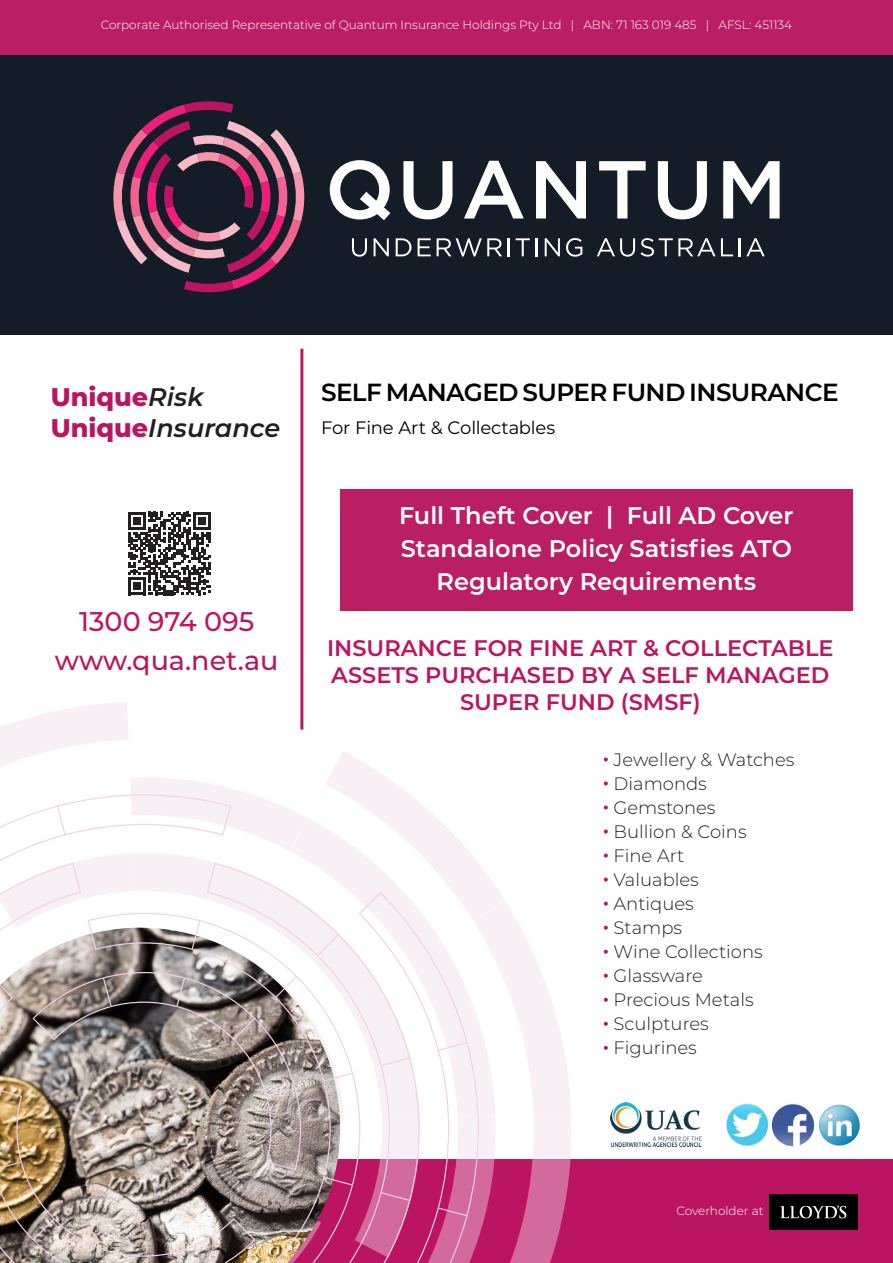
<style>
.page{position:relative;width:893px;height:1263px;background:#fff}
.page>*{position:absolute;margin:0;border:0;box-sizing:border-box;transform-origin:0 0}
.t1{font:500 27px "Montserrat";color:#bb1561}
.t2{font:italic 600 25.5px "Montserrat";color:#231f20}
.t3{font:800 25.5px "Montserrat";color:#bb1561}
.t4{font:600 24.75px "Montserrat";letter-spacing:-.025em;color:#000}
.t5{font:600 24px/33px "Montserrat";color:#fff;text-align:center}
.t6{font:600 22.5px/27px "Montserrat";color:#bb1561;text-align:center}
.t7{font:300 18px "Montserrat";color:#231f20}
.t8{font:18px "Montserrat";letter-spacing:-.01em;color:#000}
.t9{font:300 12px "Montserrat";color:#fff}
.s1{font-weight:600;font-style:italic;color:#231f20}
.s2{font-weight:800;font-style:normal;color:#bb1561}
</style>
<div class="page">
<div style="left:0;top:1160px;width:893px;height:103px;background:#bb1561"></div>
<div style="left:340px;top:489px;width:512px;height:121px;background:#bb1f63"></div>
<div style="left:0;top:54px;width:893px;height:281px;background:#141d27"></div>
<svg style="left:113px;top:101px;width:192px;height:192px"></svg>
<svg style="left:330px;top:160px;width:60px;height:60px"></svg>
<svg style="left:403px;top:161px;width:50px;height:58px"></svg>
<svg style="left:464px;top:161px;width:60px;height:57px"></svg>
<svg style="left:536px;top:161px;width:50px;height:57px"></svg>
<svg style="left:599px;top:161px;width:47px;height:57px"></svg>
<svg style="left:658px;top:161px;width:49px;height:58px"></svg>
<svg style="left:723px;top:161px;width:57px;height:57px"></svg>
<svg style="left:352px;top:238px;width:15px;height:19px"></svg>
<svg style="left:374px;top:238px;width:15px;height:18px"></svg>
<svg style="left:396px;top:238px;width:15px;height:18px"></svg>
<svg style="left:418px;top:238px;width:13px;height:18px"></svg>
<svg style="left:437px;top:238px;width:65px;height:18px"></svg>
<svg style="left:508px;top:238px;width:2px;height:18px"></svg>
<svg style="left:516px;top:238px;width:14px;height:18px"></svg>
<svg style="left:536px;top:238px;width:2px;height:18px"></svg>
<svg style="left:545px;top:238px;width:15px;height:18px"></svg>
<svg style="left:566px;top:238px;width:16px;height:19px"></svg>
<svg style="left:597px;top:238px;width:136px;height:19px"></svg>
<svg style="left:739px;top:238px;width:26px;height:18px"></svg>
<div style="left:0;top:0;width:893px;height:54px;background:#bb1f63"></div>
<svg style="left:604px;top:757px;width:4px;height:4px"></svg>
<svg style="left:604px;top:853px;width:4px;height:4px"></svg>
<svg style="left:604px;top:829px;width:4px;height:4px"></svg>
<svg style="left:604px;top:805px;width:4px;height:4px"></svg>
<svg style="left:604px;top:781px;width:4px;height:4px"></svg>
<svg style="left:604px;top:950px;width:4px;height:4px"></svg>
<svg style="left:604px;top:926px;width:4px;height:4px"></svg>
<svg style="left:604px;top:902px;width:4px;height:4px"></svg>
<svg style="left:604px;top:877px;width:4px;height:5px"></svg>
<svg style="left:604px;top:1046px;width:4px;height:4px"></svg>
<svg style="left:604px;top:1022px;width:4px;height:4px"></svg>
<svg style="left:604px;top:998px;width:4px;height:4px"></svg>
<svg style="left:604px;top:974px;width:4px;height:4px"></svg>
<hr style="left:300px;top:349px;width:3px;height:380px;background:#bb1561">
<svg style="left:128px;top:512px;width:83px;height:83px"></svg>
<img style="left:770px;top:1195px;width:87px;height:35px">
<img style="left:610px;top:1102px;width:91px;height:45px">
<img style="left:726px;top:1103px;width:134px;height:44px">
<svg style="left:0;top:702px;width:574px;height:561px"></svg>
<p class="t9" style="left:101px;top:17px;width:693px">Corporate Authorised Representative of Quantum Insurance Holdings Pty Ltd | ABN: 71 163 019 485 | AFSL: 451134</p>
<p class="t3" style="left:51px;top:378px;width:154px">Unique<span class="s1">Risk</span></p>
<p class="t2" style="left:51px;top:410px;width:231px"><span class="s2">Unique</span>Insurance</p>
<p class="t1" style="left:79px;top:603px;width:177px">1300 974 095</p>
<p class="t1" style="left:55px;top:642px;width:225px">www.qua.net.au</p>
<p class="t4" style="left:321px;top:375px;width:519px">SELF MANAGED SUPER FUND INSURANCE</p>
<p class="t8" style="left:321px;top:415px;width:236px">For Fine Art &amp; Collectables</p>
<p class="t5" style="left:399px;top:498px;width:396px">Full Theft Cover | Full AD Cover</p>
<p class="t5" style="left:401px;top:531px;width:393px">Standalone Policy Satisfies ATO<br>Regulatory Requirements</p>
<p class="t6" style="left:327px;top:633px;width:508px">INSURANCE FOR FINE ART &amp; COLLECTABLE<br>ASSETS PURCHASED BY A SELF MANAGED<br>SUPER FUND (SMSF)</p>
<p class="t7" style="left:614px;top:747px;width:182px">Jewellery &amp; Watches</p>
<p class="t7" style="left:614px;top:771px;width:95px">Diamonds</p>
<p class="t7" style="left:614px;top:795px;width:103px">Gemstones</p>
<p class="t7" style="left:614px;top:819px;width:135px">Bullion &amp; Coins</p>
<p class="t7" style="left:614px;top:843px;width:72px">Fine Art</p>
<p class="t7" style="left:614px;top:867px;width:87px">Valuables</p>
<p class="t7" style="left:614px;top:891px;width:82px">Antiques</p>
<p class="t7" style="left:614px;top:915px;width:70px">Stamps</p>
<p class="t7" style="left:614px;top:939px;width:151px">Wine Collections</p>
<p class="t7" style="left:614px;top:963px;width:91px">Glassware</p>
<p class="t7" style="left:614px;top:987px;width:142px">Precious Metals</p>
<p class="t7" style="left:614px;top:1011px;width:97px">Sculptures</p>
<p class="t7" style="left:614px;top:1035px;width:85px">Figurines</p>
<p class="t9" style="left:676px;top:1203px;width:89px">Coverholder at</p>
</div>
